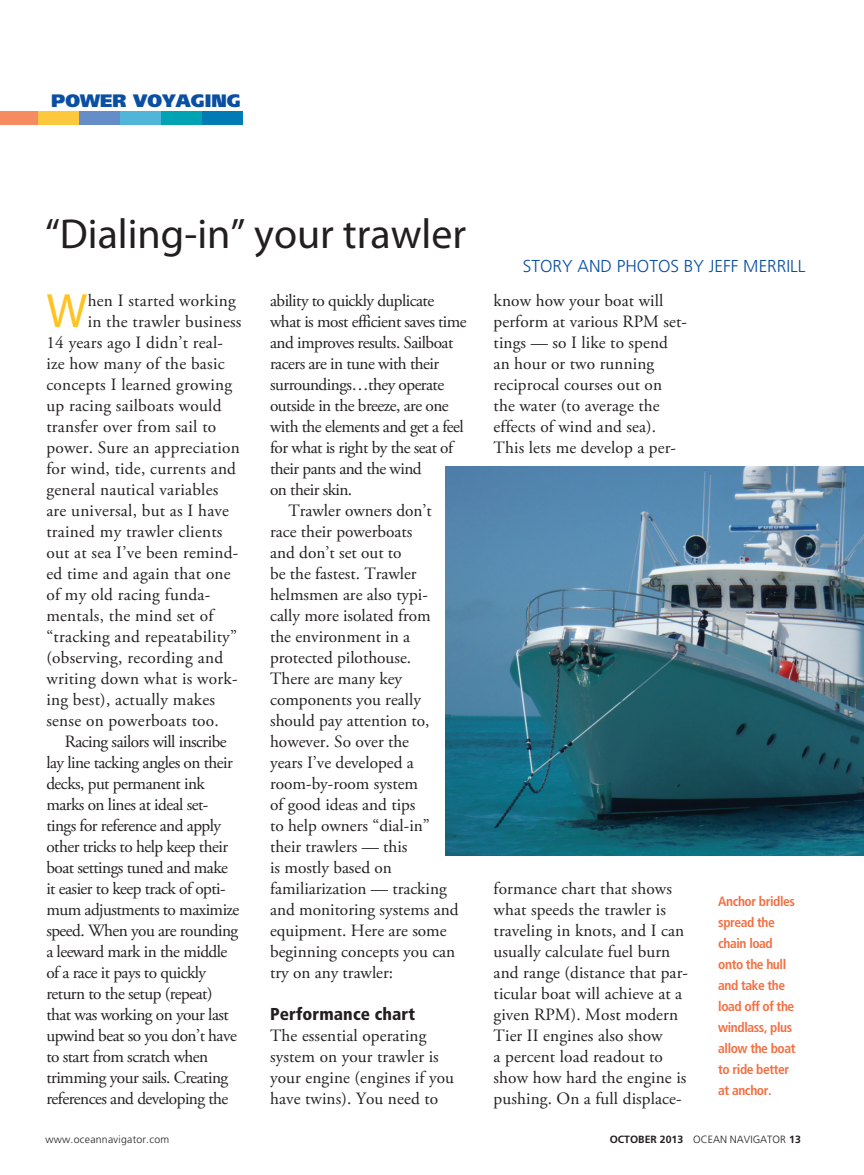
<style>
.page{position:relative;width:864px;height:1175px;background:#fff}
.page>*{position:absolute;margin:0;border:0;box-sizing:border-box;transform-origin:0 0}
.t1{font:48.45px "Myriad Pro";color:#fec221}
.t2{font:42px "Myriad Pro";color:#231f20}
.t3{font:900 18px "Frutiger";color:#0a4fa2}
.t4{font:17.25px/21px "Adobe Garamond Pro";color:#231f20}
.t5{font:17.25px "Adobe Garamond Pro";letter-spacing:-.03em;color:#231f20}
.t6{font:300 17.25px "Frutiger";color:#0a4fa2}
.t7{font:900 condensed 17.25px "Frutiger";letter-spacing:.005em;color:#231f20}
.t8{font:700 condensed 13.5px/21px "Frutiger";letter-spacing:-.03em;color:#f36f42}
.t9{font:300 10.5px "Frutiger";color:#231f20}
.t10{font:300 10.5px "Frutiger";letter-spacing:.025em;color:#231f20}
.s1{font-weight:700}
</style>
<div class="page">
<div style="left:0;top:112px;width:38px;height:13px;background:#f68b61"></div>
<div style="left:39px;top:112px;width:40px;height:13px;background:#fec83e"></div>
<div style="left:79px;top:112px;width:41px;height:13px;background:#658ec9"></div>
<div style="left:121px;top:112px;width:40px;height:13px;background:#50b5d9"></div>
<div style="left:162px;top:112px;width:40px;height:13px;background:#00a3b3"></div>
<div style="left:203px;top:112px;width:40px;height:13px;background:#007bb4"></div>
<img style="left:446px;top:467px;width:418px;height:388px">
<p class="t3" style="left:51px;top:89px;width:191px">POWER VOYAGING</p>
<h2 class="t2" style="left:45px;top:208px;width:423px">“Dialing-in” your trawler</h2>
<h1 class="t1" style="left:46px;top:281px;width:42px">W</h1>
<p class="t4" style="left:88px;top:291px;width:150px">hen I started working</p>
<p class="t4" style="left:88px;top:312px;width:155px">in the trawler business</p>
<p class="t4" style="left:46px;top:333px;width:178px">14 years ago I didn’t real-</p>
<p class="t4" style="left:46px;top:354px;width:180px">ize how many of the basic</p>
<p class="t4" style="left:46px;top:375px;width:187px">concepts I learned growing</p>
<p class="t4" style="left:46px;top:396px;width:177px">up racing sailboats would</p>
<p class="t4" style="left:46px;top:417px;width:171px">transfer over from sail to</p>
<p class="t4" style="left:46px;top:438px;width:195px">power. Sure an appreciation</p>
<p class="t4" style="left:46px;top:459px;width:191px">for wind, tide, currents and</p>
<p class="t4" style="left:46px;top:480px;width:174px">general nautical variables</p>
<p class="t4" style="left:46px;top:501px;width:184px">are universal, but as I have</p>
<p class="t4" style="left:46px;top:522px;width:178px">trained my trawler clients</p>
<p class="t4" style="left:46px;top:543px;width:194px">out at sea I’ve been remind-</p>
<p class="t4" style="left:46px;top:564px;width:186px">ed time and again that one</p>
<p class="t4" style="left:46px;top:585px;width:165px">of my old racing funda-</p>
<p class="t4" style="left:46px;top:606px;width:169px">mentals, the mind set of</p>
<p class="t4" style="left:46px;top:627px;width:192px">“tracking and repeatability”</p>
<p class="t4" style="left:46px;top:648px;width:178px">(observing, recording and</p>
<p class="t4" style="left:46px;top:669px;width:193px">writing down what is work-</p>
<p class="t4" style="left:46px;top:690px;width:170px">ing best), actually makes</p>
<p class="t4" style="left:46px;top:711px;width:174px">sense on powerboats too.</p>
<p class="t5" style="left:65px;top:731px;width:163px">Racing sailors will inscribe</p>
<p class="t5" style="left:46px;top:752px;width:188px">lay line tacking angles on their</p>
<p class="t5" style="left:46px;top:773px;width:160px">decks, put permanent ink</p>
<p class="t5" style="left:46px;top:794px;width:164px">marks on lines at ideal set-</p>
<p class="t5" style="left:46px;top:815px;width:176px">tings for reference and apply</p>
<p class="t5" style="left:46px;top:836px;width:183px">other tricks to help keep their</p>
<p class="t5" style="left:46px;top:857px;width:183px">boat settings tuned and make</p>
<p class="t5" style="left:46px;top:878px;width:181px">it easier to keep track of opti-</p>
<p class="t5" style="left:46px;top:899px;width:195px">mum adjustments to maximize</p>
<p class="t5" style="left:46px;top:920px;width:193px">speed. When you are rounding</p>
<p class="t5" style="left:46px;top:941px;width:183px">a leeward mark in the middle</p>
<p class="t5" style="left:46px;top:962px;width:161px">of a race it pays to quickly</p>
<p class="t5" style="left:46px;top:983px;width:168px">return to the setup (repeat)</p>
<p class="t5" style="left:46px;top:1004px;width:184px">that was working on your last</p>
<p class="t5" style="left:46px;top:1025px;width:192px">upwind beat so you don’t have</p>
<p class="t5" style="left:46px;top:1046px;width:163px">to start from scratch when</p>
<p class="t5" style="left:46px;top:1067px;width:183px">trimming your sails. Creating</p>
<p class="t5" style="left:46px;top:1088px;width:184px">references and developing the</p>
<p class="t5" style="left:270px;top:290px;width:166px">ability to quickly duplicate</p>
<p class="t5" style="left:270px;top:311px;width:198px">what is most efficient saves time</p>
<p class="t5" style="left:270px;top:332px;width:185px">and improves results. Sailboat</p>
<p class="t5" style="left:270px;top:353px;width:170px">racers are in tune with their</p>
<p class="t5" style="left:270px;top:374px;width:176px">surroundings…they operate</p>
<p class="t5" style="left:270px;top:395px;width:180px">outside in the breeze, are one</p>
<p class="t5" style="left:270px;top:416px;width:195px">with the elements and get a feel</p>
<p class="t5" style="left:270px;top:437px;width:185px">for what is right by the seat of</p>
<p class="t5" style="left:270px;top:458px;width:153px">their pants and the wind</p>
<p class="t5" style="left:270px;top:479px;width:84px">on their skin.</p>
<p class="t4" style="left:288px;top:500px;width:145px">Trawler owners don’t</p>
<p class="t4" style="left:270px;top:521px;width:144px">race their powerboats</p>
<p class="t4" style="left:270px;top:542px;width:133px">and don’t set out to</p>
<p class="t4" style="left:270px;top:563px;width:148px">be the fastest. Trawler</p>
<p class="t4" style="left:270px;top:584px;width:159px">helmsmen are also typi-</p>
<p class="t4" style="left:270px;top:605px;width:162px">cally more isolated from</p>
<p class="t4" style="left:270px;top:626px;width:142px">the environment in a</p>
<p class="t4" style="left:270px;top:647px;width:143px">protected pilothouse.</p>
<p class="t4" style="left:270px;top:668px;width:133px">There are many key</p>
<p class="t4" style="left:270px;top:689px;width:152px">components you really</p>
<p class="t4" style="left:270px;top:710px;width:161px">should pay attention to,</p>
<p class="t4" style="left:270px;top:731px;width:140px">however. So over the</p>
<p class="t4" style="left:270px;top:752px;width:145px">years I’ve developed a</p>
<p class="t4" style="left:270px;top:773px;width:150px">room-by-room system</p>
<p class="t4" style="left:270px;top:794px;width:147px">of good ideas and tips</p>
<p class="t4" style="left:270px;top:815px;width:161px">to help owners “dial-in”</p>
<p class="t4" style="left:270px;top:836px;width:139px">their trawlers — this</p>
<p class="t4" style="left:270px;top:857px;width:123px">is mostly based on</p>
<p class="t4" style="left:270px;top:878px;width:178px">familiarization — tracking</p>
<p class="t4" style="left:270px;top:899px;width:190px">and monitoring systems and</p>
<p class="t4" style="left:270px;top:920px;width:178px">equipment. Here are some</p>
<p class="t4" style="left:270px;top:941px;width:187px">beginning concepts you can</p>
<p class="t4" style="left:270px;top:962px;width:125px">try on any trawler:</p>
<p class="t7" style="left:270px;top:1003px;width:147px">Performance chart</p>
<p class="t4" style="left:270px;top:1025px;width:185px">The essential operating system on your trawler is your engine (engines if you have twins). You need to</p>
<p class="t6" style="left:523px;top:256px;width:126px">Story an d photos</p>
<p class="t6" style="left:684px;top:256px;width:123px">BY JEFF MERRILL</p>
<p class="t4" style="left:494px;top:291px;width:195px">know how your boat will perform at various RPM set&shy;tings — so I like to spend an hour or two running reciprocal courses out on the water (to average the effects of wind and sea).<br>This lets me develop a per-</p>
<p class="t4" style="left:494px;top:879px;width:196px">formance chart that shows what speeds the trawler is traveling in knots, and I can usually calculate fuel burn and range (distance that par&shy;ticular boat will achieve at a given RPM). Most modern<br>Tier II engines also show<br>a percent load readout to show how hard the engine is pushing. On a full displace-</p>
<p class="t8" style="left:718px;top:890px;width:79px">Anchor bridles spread the chain load onto the hull and take the load off of the windlass, plus allow the boat to ride better at anchor.</p>
<p class="t10" style="left:45px;top:1132px;width:125px">www.oceannavigator.com</p>
<p class="t9" style="left:610px;top:1132px;width:193px"><span class="s1">OCTOBER 2013</span> OCEAN NAVIGATOR <span class="s1">13</span></p>
</div>
